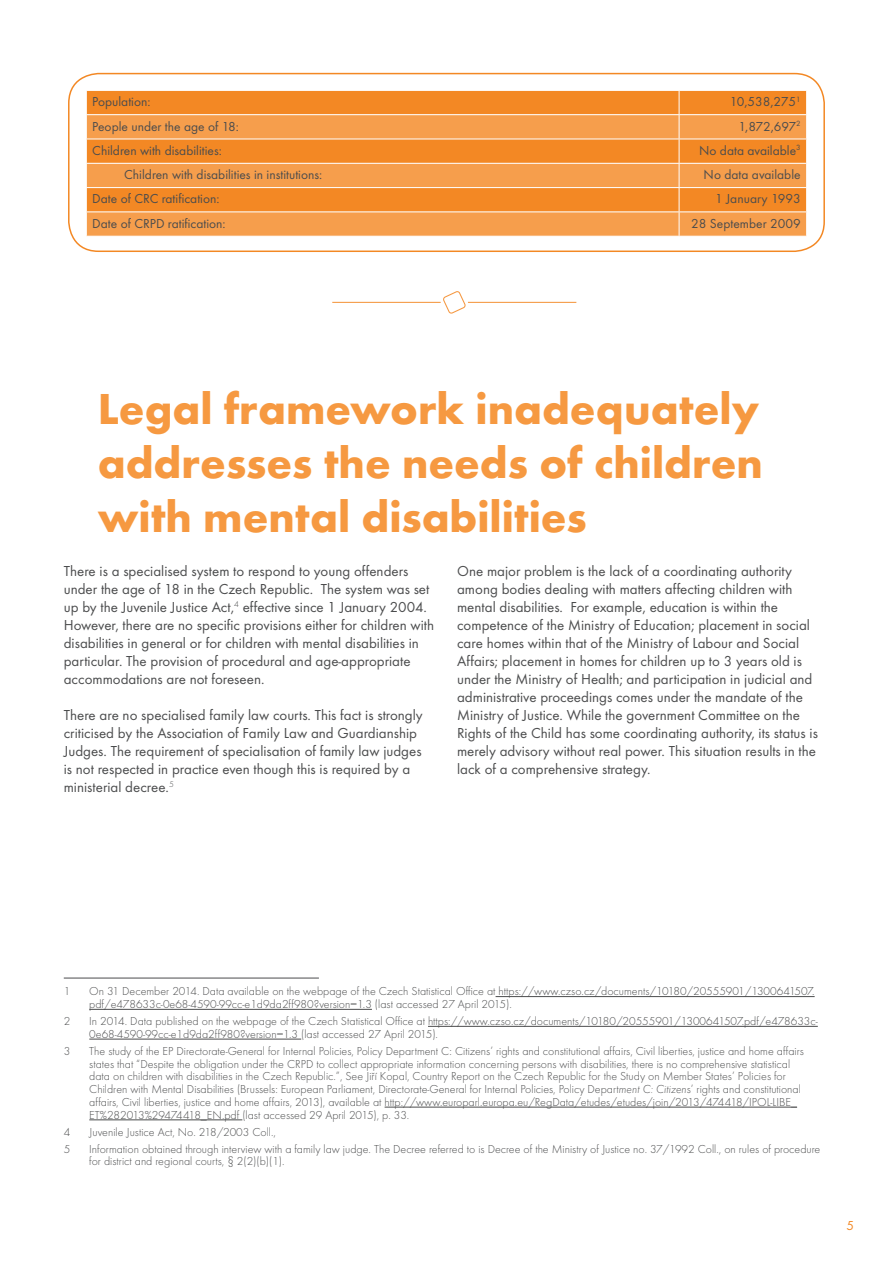
<style>
.page{position:relative;width:893px;height:1263px;background:#fff}
.page>*{position:absolute;margin:0;border:0;box-sizing:border-box;transform-origin:0 0}
.t1{font:700 45px/54px "Futura TOT";color:#f69941;text-align:justify}
.t2{font:15px/18px "Futura TOT";color:#4b4c4d}
.t3{font:13.5px "Futura TOT";color:#4b4c4d}
.t4{font:13.5px "Futura TOT";color:#f38824}
.t5{font:12px/12.8px "Futura TOT Ligh";color:#4b4c4d}
.s1{font-family:"Futura TOT Ligh Obli"}
</style>
<div class="page">
<div style="left:87px;top:91px;width:719px;height:23px;background:#f38824"></div>
<svg style="left:87px;top:115px;width:719px;height:121px;fill:#f69e4c"></svg>
<hr style="left:86px;top:139px;width:593px;height:1px;background:#fff">
<hr style="left:679px;top:139px;width:128px;height:1px;background:#fff">
<hr style="left:86px;top:163px;width:593px;height:1px;background:#fff">
<hr style="left:679px;top:163px;width:128px;height:1px;background:#fff">
<hr style="left:86px;top:187px;width:593px;height:1px;background:#fff">
<hr style="left:679px;top:187px;width:128px;height:1px;background:#fff">
<hr style="left:86px;top:212px;width:593px;height:1px;background:#fff">
<svg style="left:86px;top:91px;width:1px;height:145px"></svg>
<hr style="left:679px;top:212px;width:128px;height:1px;background:#fff">
<svg style="left:679px;top:91px;width:1px;height:145px"></svg>
<svg style="left:806px;top:91px;width:1px;height:145px"></svg>
<svg style="left:332px;top:291px;width:245px;height:23px"></svg>
<div style="left:68px;top:73px;width:757px;height:179px;border:2px solid #f38824;border-radius:30px"></div>
<hr style="left:64px;top:978px;width:255px;height:1px;background:#4b4c4d">
<hr style="left:496px;top:996px;width:319px;height:1px;background:#4b4c4d">
<hr style="left:89px;top:1009px;width:283px;height:1px;background:#4b4c4d">
<hr style="left:428px;top:1026px;width:390px;height:1px;background:#4b4c4d">
<hr style="left:89px;top:1039px;width:212px;height:1px;background:#4b4c4d">
<hr style="left:385px;top:1107px;width:412px;height:1px;background:#4b4c4d">
<hr style="left:89px;top:1119px;width:153px;height:1px;background:#4b4c4d">
<p class="t3" style="left:92px;top:94px;width:60px">Population:</p>
<p class="t3" style="left:730px;top:94px;width:72px">10,538,275<sup>1</sup></p>
<p class="t3" style="left:92px;top:118px;width:148px">People under the age of 18:</p>
<p class="t3" style="left:738px;top:118px;width:64px">1,872,697<sup>2</sup></p>
<p class="t3" style="left:92px;top:142px;width:131px">Children with disabilities:</p>
<p class="t3" style="left:699px;top:142px;width:103px">No data available<sup>3</sup></p>
<p class="t3" style="left:124px;top:167px;width:199px">Children with disabilities in institutions:</p>
<p class="t3" style="left:704px;top:167px;width:99px">No data available</p>
<p class="t3" style="left:92px;top:191px;width:129px">Date of CRC ratification:</p>
<p class="t3" style="left:715px;top:191px;width:87px">1 January 1993</p>
<p class="t3" style="left:92px;top:215px;width:135px">Date of CRPD ratification:</p>
<p class="t3" style="left:691px;top:215px;width:111px">28 September 2009</p>
<h1 class="t1" style="left:98px;top:381px;width:667px">Legal framework inadequately addresses the needs of children with mental disabilities</h1>
<p class="t2" style="left:64px;top:562px;width:372px">There is a specialised system to respond to young offenders under the age of 18 in the Czech Republic. The system was set up by the Juvenile Justice Act,<sup>4</sup> effective since 1 January 2004.<br>However, there are no specific provisions either for children with disabilities in general or for children with mental disabilities in particular. The provision of procedural and age-appropriate accommodations are not foreseen.</p>
<p class="t2" style="left:64px;top:706px;width:361px">There are no specialised family law courts. This fact is strongly criticised by the Association of Family Law and Guardianship Judges. The requirement of specialisation of family law judges is not respected in practice even though this is required by a ministerial decree.<sup>5</sup></p>
<p class="t2" style="left:457px;top:562px;width:362px">One major problem is the lack of a coordinating authority among bodies dealing with matters affecting children with mental disabilities. For example, education is within the competence of the Ministry of Education; placement in social care homes within that of the Ministry of Labour and Social Affairs; placement in homes for children up to 3 years old is under the Ministry of Health; and participation in judicial and administrative proceedings comes under the mandate of the Ministry of Justice. While the government Committee on the Rights of the Child has some coordinating authority, its status is merely advisory without real power. This situation results in the lack of a comprehensive strategy.</p>
<p class="t5" style="left:64px;top:985px;width:8px">1</p>
<p class="t5" style="left:89px;top:985px;width:727px">On 31 December 2014. Data available on the webpage of the Czech Statistical Office at https://www.czso.cz/documents/10180/20555901/1300641507. pdf/e478633c-0e68-4590-99cc-e1d9da2ff980?version=1.3 (last accessed 27 April 2015).</p>
<p class="t5" style="left:64px;top:1015px;width:8px">2</p>
<p class="t5" style="left:89px;top:1015px;width:730px">In 2014. Data published on the webpage of the Czech Statistical Office at https://www.czso.cz/documents/10180/20555901/1300641507.pdf/e478633c-<br>0e68-4590-99cc-e1d9da2ff980?version=1.3 (last accessed 27 April 2015).</p>
<p class="t5" style="left:64px;top:1045px;width:8px">3</p>
<p class="t5" style="left:89px;top:1045px;width:716px">The study of the EP Directorate-General for Internal Policies, Policy Department C: Citizens’ rights and constitutional affairs, Civil liberties, justice and home affairs states that “Despite the obligation under the CRPD to collect appropriate information concerning persons with disabilities, there is no comprehensive statistical data on children with disabilities in the Czech Republic.”, See Jiří Kopal, Country Report on the Czech Republic for the Study on Member States’ Policies for Children with Mental Disabilities (Brussels: European Parliament, Directorate-General for Internal Policies, Policy Depart<span class="s1">ment C: Citizen</span>s’ rights and constitutional affairs, Civil liberties, justice and home affairs, 2013), available at http://www.europarl.europa.eu/RegData/etudes/etudes/join/2013/474418/IPOL-LIBE_ ET%282013%29474418_EN.pdf (last accessed 29 April 2015), p. 33.</p>
<p class="t5" style="left:64px;top:1125px;width:8px">4</p>
<p class="t5" style="left:89px;top:1125px;width:188px">Juvenile Justice Act, No. 218/2003 Coll.,</p>
<p class="t5" style="left:64px;top:1142px;width:8px">5</p>
<p class="t5" style="left:89px;top:1142px;width:732px">Information obtained through interview with a family law judge. The Decree referred to is Decree of the Ministry of Justice no. 37/1992 Coll., on rules of procedure for district and regional courts, § 2(2)(b)(1).</p>
<p class="t4" style="left:847px;top:1218px;width:9px">5</p>
</div>
